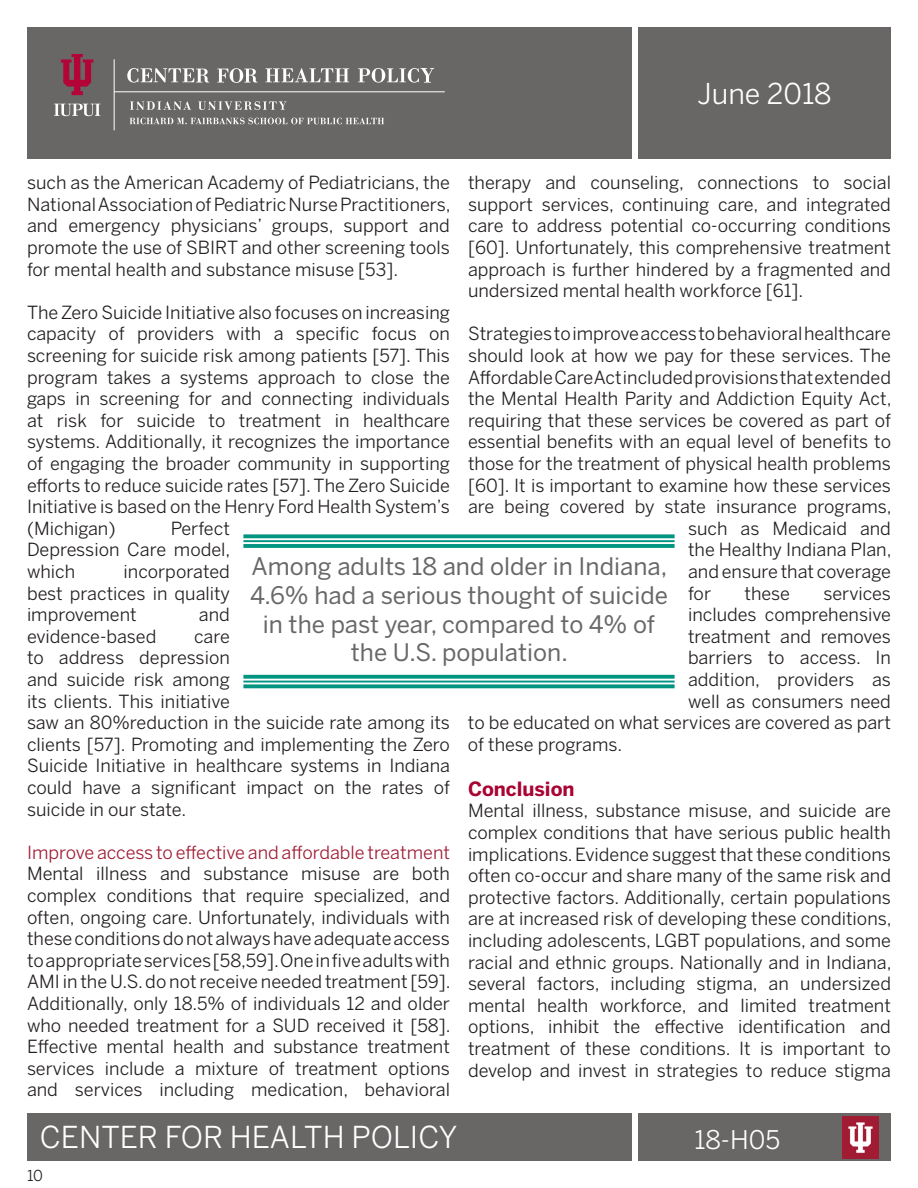
<style>
.page{position:relative;width:918px;height:1188px;background:#fff}
.page>*{position:absolute;margin:0;border:0;box-sizing:border-box;transform-origin:0 0}
.t1{font:30px "Benton Sans";color:#fff}
.t2{font:28.5px "Benton Sans";color:#fff}
.t3{font:25.5px "Benton Sans";color:#fff}
.t4{font:24px/28.8px "Benton Sans";color:#686868;text-align:center}
.t5{font:700 19.5px "Benton Sans";color:#a90332}
.t6{font:18px/21.6px "Benton Sans";color:#231f20;text-align:justify}
.t7{font:18px "Benton Sans";color:#a01c33}
.t8{font:15px "Benton Sans";color:#231f20}
</style>
<div class="page">
<div style="left:27px;top:27px;width:605px;height:132px;background:#686766"></div>
<hr style="left:114px;top:92px;width:331px;height:1px;background:#fff">
<hr style="left:114px;top:59px;width:1px;height:71px;background:#fff">
<svg style="left:61px;top:54px;width:32px;height:41px"></svg>
<svg style="left:54px;top:104px;width:46px;height:12px"></svg>
<svg style="left:266px;top:68px;width:83px;height:14px"></svg>
<svg style="left:358px;top:68px;width:76px;height:15px"></svg>
<svg style="left:217px;top:68px;width:40px;height:15px"></svg>
<svg style="left:127px;top:68px;width:82px;height:15px"></svg>
<svg style="left:130px;top:101px;width:61px;height:9px"></svg>
<svg style="left:198px;top:101px;width:89px;height:9px"></svg>
<svg style="left:130px;top:118px;width:254px;height:6px"></svg>
<div style="left:638px;top:27px;width:253px;height:132px;background:#686766"></div>
<div style="left:27px;top:1113px;width:605px;height:48px;background:#686766"></div>
<div style="left:638px;top:1113px;width:253px;height:48px;background:#686766"></div>
<img style="left:843px;top:1116px;width:36px;height:42px">
<svg style="left:243px;top:534px;width:432px;height:4px;background:#199e8d"></svg>
<hr style="left:243px;top:540px;width:432px;height:2px;background:#009481">
<svg style="left:243px;top:544px;width:432px;height:4px;background:#089784"></svg>
<svg style="left:243px;top:675px;width:432px;height:4px;background:#159c8b"></svg>
<hr style="left:243px;top:681px;width:432px;height:2px;background:#009481">
<svg style="left:243px;top:684px;width:432px;height:4px;background:#1c9f8e"></svg>
<h2 class="t2" style="left:698px;top:77px;width:135px">June 2018</h2>
<p class="t6" style="left:27px;top:172px;width:425px">such as the American Academy of Pediatricians, the National Association of Pediatric Nurse Practitioners, and emergency physicians’ groups, support and promote the use of SBIRT and other screening tools for mental health and substance misuse [53].</p>
<p class="t6" style="left:27px;top:301px;width:425px">The Zero Suicide Initiative also focuses on increasing capacity of providers with a specific focus on screening for suicide risk among patients [57]. This program takes a systems approach to close the gaps in screening for and connecting individuals at risk for suicide to treatment in healthcare systems. Additionally, it recognizes the importance of engaging the broader community in supporting efforts to reduce suicide rates [57]. The Zero Suicide Initiative is based on the Henry Ford Health System’s (Michigan)</p>
<p class="t6" style="left:468px;top:172px;width:425px">therapy and counseling, connections to social support services, continuing care, and integrated care to address potential co-occurring conditions [60]. Unfortunately, this comprehensive treatment approach is further hindered by a fragmented and undersized mental health workforce [61].</p>
<p class="t6" style="left:468px;top:323px;width:424px">Strategies to improve access to behavioral healthcare</p>
<p class="t6" style="left:468px;top:345px;width:424px">should look at how we pay for these services. The</p>
<p class="t6" style="left:468px;top:366px;width:425px">Affordable Care Act included provisions that extended</p>
<p class="t6" style="left:468px;top:388px;width:425px">the Mental Health Parity and Addiction Equity Act,</p>
<p class="t6" style="left:468px;top:409px;width:425px">requiring that these services be covered as part of</p>
<p class="t6" style="left:468px;top:431px;width:425px">essential benefits with an equal level of benefits to</p>
<p class="t6" style="left:468px;top:453px;width:424px">those for the treatment of physical health problems</p>
<p class="t6" style="left:468px;top:474px;width:425px">[60]. It is important to examine how these services</p>
<p class="t6" style="left:468px;top:496px;width:425px">are being covered by state insurance programs,</p>
<p class="t6" style="left:688px;top:517px;width:204px">such as Medicaid and</p>
<p class="t6" style="left:688px;top:539px;width:205px">the Healthy Indiana Plan,</p>
<p class="t6" style="left:688px;top:561px;width:204px">and ensure that coverage</p>
<p class="t6" style="left:688px;top:582px;width:25px">for</p>
<p class="t6" style="left:745px;top:582px;width:47px">these</p>
<p class="t6" style="left:823px;top:582px;width:69px">services</p>
<p class="t6" style="left:688px;top:604px;width:204px">includes comprehensive</p>
<p class="t6" style="left:688px;top:625px;width:204px">treatment and removes</p>
<p class="t6" style="left:688px;top:647px;width:204px">barriers to access. In</p>
<p class="t6" style="left:688px;top:669px;width:204px">addition, providers as</p>
<p class="t6" style="left:688px;top:690px;width:204px">well as consumers need</p>
<p class="t6" style="left:468px;top:712px;width:424px">to be educated on what services are covered as part</p>
<p class="t6" style="left:468px;top:733px;width:156px">of these programs.</p>
<p class="t5" style="left:468px;top:776px;width:108px">Conclusion</p>
<p class="t6" style="left:468px;top:800px;width:425px">Mental illness, substance misuse, and suicide are complex conditions that have serious public health implications. Evidence suggest that these conditions often co-occur and share many of the same risk and protective factors. Additionally, certain populations are at increased risk of developing these conditions, including adolescents, LGBT populations, and some racial and ethnic groups. Nationally and in Indiana, several factors, including stigma, an undersized mental health workforce, and limited treatment options, inhibit the effective identification and treatment of these conditions. It is important to develop and invest in strategies to reduce stigma</p>
<p class="t6" style="left:27px;top:517px;width:205px;text-indent:144px">Perfect Depression Care model, which</p>
<h3 class="t4" style="left:250px;top:552px;width:419px">Among adults 18 and older in Indiana,<br>4.6% had a serious thought of suicide in the past year, compared to 4% of the U.S. population.</h3>
<p class="t6" style="left:27px;top:561px;width:204px;text-indent:97px">incorporated best practices in quality improvement</p>
<p class="t6" style="left:199px;top:604px;width:32px">and</p>
<p class="t6" style="left:27px;top:625px;width:131px">evidence-based</p>
<p class="t6" style="left:27px;top:625px;width:425px;text-align:left;text-indent:167px">care<br>to address depression<br>and suicide risk among<br>its clients. This initiative<br>saw an 80%reduction in the suicide rate among its clients [57]. Promoting and implementing the Zero Suicide Initiative in healthcare systems in Indiana could have a significant impact on the rates of suicide in our state.</p>
<p class="t7" style="left:27px;top:841px;width:425px">Improve access to effective and affordable treatment</p>
<p class="t6" style="left:27px;top:863px;width:425px">Mental illness and substance misuse are both complex conditions that require specialized, and often, ongoing care. Unfortunately, individuals with these conditions do not always have adequate access to appropriate services [58,59]. One in five adults with AMI in the U.S. do not receive needed treatment [59].<br>Additionally, only 18.5% of individuals 12 and older who needed treatment for a SUD received it [58].<br>Effective mental health and substance treatment services include a mixture of treatment options and services including medication, behavioral</p>
<h1 class="t1" style="left:40px;top:1119px;width:419px">CENTER FOR HEALTH POLICY</h1>
<h3 class="t3" style="left:694px;top:1124px;width:87px">18-H05</h3>
<p class="t8" style="left:27px;top:1167px;width:18px">10</p>
</div>
